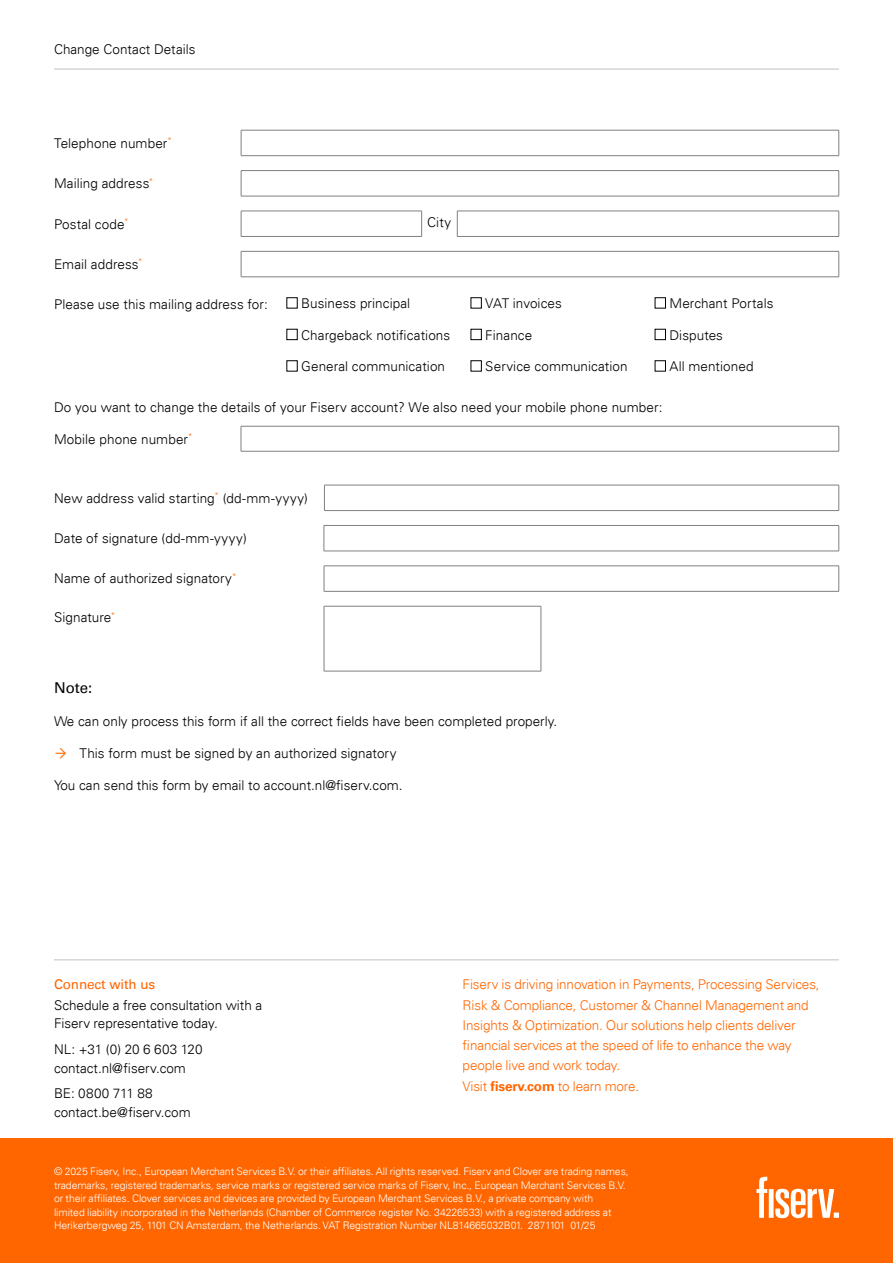
<style>
.page{position:relative;width:893px;height:1263px;background:#fff}
.page>*{position:absolute;margin:0;border:0;box-sizing:border-box;transform-origin:0 0}
.Body_Copy_9{font:15px "Univers For Fiserv 55";color:#000}
.Body_Copy_9-2{font:300 13.5px/18.8px "Univers For Fiserv 45";letter-spacing:.005em;color:#000}
.Boilerplate{font:300 13.5px/20.2px "Univers For Fiserv 45";letter-spacing:-.01em;color:#f60}
.t1{font:13.5px "Univers For Fiserv 55";letter-spacing:-.01em;color:#f60}
.Body_Copy_9-3{font:300 13.5px "Univers For Fiserv 45";letter-spacing:.025em;color:#000}
.t2{font:300 10.5px/13.5px "Univers For Fiserv 45";letter-spacing:-.01em;color:#fff}
.s1{font-family:"Univers For Fiserv 65";font-weight:700}
</style>
<div class="page">
<hr style="left:54px;top:69px;width:785px;height:1px;background:#c2c2c2">
<hr style="left:241px;top:130px;width:598px;height:1px;background:#808080">
<svg style="left:241px;top:130px;width:1px;height:25px"></svg>
<svg style="left:838px;top:130px;width:1px;height:25px"></svg>
<hr style="left:241px;top:155px;width:598px;height:1px;background:#808080">
<hr style="left:241px;top:170px;width:598px;height:1px;background:#808080">
<svg style="left:241px;top:171px;width:1px;height:25px"></svg>
<svg style="left:838px;top:171px;width:1px;height:25px"></svg>
<hr style="left:241px;top:196px;width:598px;height:1px;background:#808080">
<hr style="left:241px;top:211px;width:181px;height:1px;background:#808080">
<svg style="left:241px;top:211px;width:1px;height:25px"></svg>
<svg style="left:421px;top:211px;width:1px;height:25px"></svg>
<hr style="left:457px;top:211px;width:382px;height:1px;background:#808080">
<svg style="left:457px;top:211px;width:1px;height:25px"></svg>
<svg style="left:838px;top:211px;width:1px;height:25px"></svg>
<hr style="left:241px;top:236px;width:181px;height:1px;background:#808080">
<hr style="left:457px;top:236px;width:382px;height:1px;background:#808080">
<hr style="left:241px;top:251px;width:598px;height:1px;background:#808080">
<svg style="left:241px;top:251px;width:1px;height:26px"></svg>
<svg style="left:838px;top:251px;width:1px;height:26px"></svg>
<hr style="left:241px;top:277px;width:598px;height:1px;background:#808080">
<div style="left:471px;top:297px;width:11px;height:11px;border:1px solid #000"></div>
<div style="left:655px;top:297px;width:11px;height:11px;border:1px solid #000"></div>
<div style="left:287px;top:329px;width:10px;height:11px;border:1px solid #000"></div>
<div style="left:471px;top:329px;width:11px;height:11px;border:1px solid #000"></div>
<div style="left:655px;top:329px;width:11px;height:11px;border:1px solid #000"></div>
<div style="left:471px;top:360px;width:11px;height:11px;border:1px solid #000"></div>
<div style="left:655px;top:360px;width:11px;height:11px;border:1px solid #000"></div>
<hr style="left:241px;top:426px;width:598px;height:1px;background:#808080">
<svg style="left:241px;top:426px;width:1px;height:25px"></svg>
<svg style="left:838px;top:426px;width:1px;height:25px"></svg>
<hr style="left:241px;top:451px;width:598px;height:1px;background:#808080">
<hr style="left:324px;top:485px;width:515px;height:1px;background:#808080">
<svg style="left:324px;top:485px;width:1px;height:25px"></svg>
<svg style="left:838px;top:485px;width:1px;height:25px"></svg>
<hr style="left:324px;top:510px;width:515px;height:1px;background:#808080">
<hr style="left:324px;top:525px;width:515px;height:1px;background:#808080">
<svg style="left:324px;top:526px;width:1px;height:25px"></svg>
<svg style="left:838px;top:526px;width:1px;height:25px"></svg>
<hr style="left:324px;top:551px;width:515px;height:1px;background:#808080">
<hr style="left:324px;top:566px;width:515px;height:1px;background:#808080">
<svg style="left:324px;top:566px;width:1px;height:25px"></svg>
<svg style="left:838px;top:566px;width:1px;height:25px"></svg>
<hr style="left:324px;top:591px;width:515px;height:1px;background:#808080">
<hr style="left:324px;top:606px;width:217px;height:1px;background:#808080">
<hr style="left:324px;top:606px;width:1px;height:65px;background:#808080">
<hr style="left:541px;top:606px;width:1px;height:65px;background:#808080">
<hr style="left:324px;top:671px;width:217px;height:1px;background:#808080">
<div style="left:0;top:1138px;width:893px;height:125px;background:#f60"></div>
<svg style="left:756px;top:1177px;width:83px;height:41px"></svg>
<hr style="left:54px;top:959px;width:785px;height:1px;background:#c2c2c2">
<p class="Body_Copy_9-2" style="left:54px;top:40px;width:143px">Change Contact Details</p>
<p class="Body_Copy_9-2" style="left:54px;top:134px;width:119px">Telephone number<sup>*</sup></p>
<p class="Body_Copy_9-2" style="left:54px;top:174px;width:101px">Mailing address<sup>*</sup></p>
<p class="Body_Copy_9-2" style="left:54px;top:214px;width:76px">Postal code<sup>*</sup></p>
<p class="Body_Copy_9-2" style="left:427px;top:213px;width:25px">City</p>
<p class="Body_Copy_9-2" style="left:54px;top:255px;width:90px">Email address<sup>*</sup></p>
<p class="Body_Copy_9-2" style="left:54px;top:295px;width:215px">Please use this mailing address for:</p>
<p class="Body_Copy_9-2" style="left:301px;top:294px;width:111px">Business principal</p>
<p class="Body_Copy_9-2" style="left:485px;top:294px;width:78px">VAT invoices</p>
<p class="Body_Copy_9-2" style="left:669px;top:294px;width:106px">Merchant Portals</p>
<p class="Body_Copy_9-2" style="left:301px;top:326px;width:151px">Chargeback notifications</p>
<p class="Body_Copy_9-2" style="left:485px;top:326px;width:49px">Finance</p>
<p class="Body_Copy_9-2" style="left:669px;top:326px;width:55px">Disputes</p>
<p class="Body_Copy_9-2" style="left:301px;top:357px;width:145px">General communication</p>
<p class="Body_Copy_9-2" style="left:485px;top:357px;width:144px">Service communication</p>
<p class="Body_Copy_9-2" style="left:669px;top:357px;width:86px">All mentioned</p>
<p class="Body_Copy_9-2" style="left:54px;top:398px;width:610px">Do you want to change the details of your Fiserv account? We also need your mobile phone number:</p>
<p class="Body_Copy_9-2" style="left:54px;top:429px;width:140px">Mobile phone number<sup>*</sup></p>
<p class="Body_Copy_9-2" style="left:54px;top:489px;width:255px">New address valid starting<sup>*</sup> (dd-mm-yyyy)</p>
<p class="Body_Copy_9-2" style="left:54px;top:529px;width:194px">Date of signature (dd-mm-yyyy)</p>
<p class="Body_Copy_9-2" style="left:54px;top:569px;width:184px">Name of authorized signatory<sup>*</sup></p>
<p class="Body_Copy_9-2" style="left:54px;top:608px;width:63px">Signature<sup>*</sup></p>
<p class="Body_Copy_9" style="left:54px;top:679px;width:40px">Note:</p>
<p class="Body_Copy_9-2" style="left:54px;top:711px;width:505px">We can only process this form if all the correct fields have been completed properly.</p>
<p class="Body_Copy_9-2" style="left:80px;top:744px;width:318px">This form must be signed by an authorized signatory</p>
<p class="Body_Copy_9-2" style="left:54px;top:776px;width:350px">You can send this form by email to account.nl@fiserv.com.</p>
<p class="t1" style="left:54px;top:976px;width:103px">Connect with us</p>
<p class="Body_Copy_9-2" style="left:54px;top:995px;width:210px">Schedule a free consultation with a<br>Fiserv representative today.</p>
<p class="Body_Copy_9-2" style="left:54px;top:1040px;width:150px">NL: +31 (0) 20 6 603 120</p>
<p class="Body_Copy_9-2" style="left:54px;top:1058px;width:133px">contact.nl@fiserv.com</p>
<p class="Body_Copy_9-3" style="left:54px;top:1085px;width:100px">BE: 0800 711 88</p>
<p class="Body_Copy_9-2" style="left:54px;top:1103px;width:138px">contact.be@fiserv.com</p>
<p class="Boilerplate" style="left:463px;top:974px;width:359px">Fiserv is driving innovation in Payments, Processing Services, Risk &amp; Compliance, Customer &amp; Channel Management and Insights &amp; Optimization. Our solutions help clients deliver financial services at the speed of life to enhance the way people live and work today.</p>
<p class="Boilerplate" style="left:463px;top:1076px;width:178px">Visit <span class="s1">fiserv.com</span> to learn more.</p>
<p class="t2" style="left:54px;top:1164px;width:576px">© 2025 Fiserv, Inc., European Merchant Services B.V. or their affiliates. All rights reserved. Fiserv and Clover are trading names, trademarks, registered trademarks, service marks or registered service marks of Fiserv, Inc., European Merchant Services B.V. or their affiliates. Clover services and devices are provided by European Merchant Services B.V., a private company with<br>limited liability incorporated in the Netherlands (Chamber of Commerce register No. 34226533) with a registered address at Herikerbergweg 25, 1101 CN Amsterdam, the Netherlands. VAT Registration Number NL814665032B01. 2871101 01/25</p>
</div>
